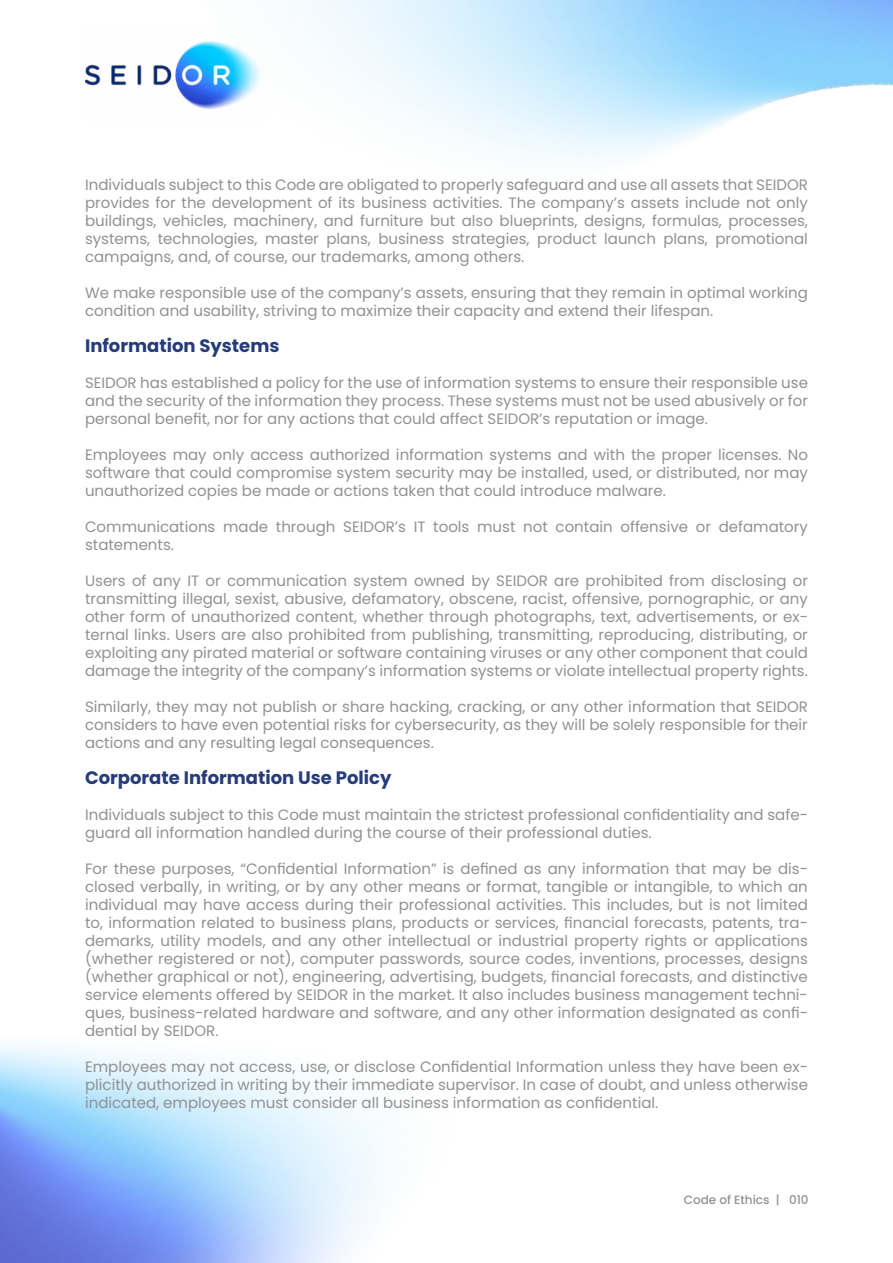
<style>
.page{position:relative;width:893px;height:1263px;background:#fff}
.page>*{position:absolute;margin:0;border:0;box-sizing:border-box;transform-origin:0 0}
.t1{font:700 18px "Poppins";color:#263c7a}
.t2{font:15px/18px "Poppins";color:#919191;text-align:justify}
.t3{font:500 12px "Poppins";color:#919191}
</style>
<div class="page">
<img style="left:0;top:1043px;width:381px;height:220px">
<img style="left:85px;top:29px;width:181px;height:81px">
<p class="t2" style="left:85px;top:176px;width:724px">Individuals subject to this Code are obligated to properly safeguard and use all assets that SEIDOR provides for the development of its business activities. The company’s assets include not only buildings, vehicles, machinery, and furniture but also blueprints, designs, formulas, processes, systems, technologies, master plans, business strategies, product launch plans, promotional campaigns, and, of course, our trademarks, among others.</p>
<p class="t2" style="left:85px;top:284px;width:724px">We make responsible use of the company’s assets, ensuring that they remain in optimal working condition and usability, striving to maximize their capacity and extend their lifespan.</p>
<p class="t1" style="left:85px;top:335px;width:196px">Information Systems</p>
<p class="t2" style="left:85px;top:374px;width:724px">SEIDOR has established a policy for the use of information systems to ensure their responsible use and the security of the information they process. These systems must not be used abusively or for personal benefit, nor for any actions that could affect SEIDOR’s reputation or image.</p>
<p class="t2" style="left:85px;top:446px;width:724px">Employees may only access authorized information systems and with the proper licenses. No software that could compromise system security may be installed, used, or distributed, nor may unauthorized copies be made or actions taken that could introduce malware.</p>
<p class="t2" style="left:85px;top:518px;width:724px">Communications made through SEIDOR’s IT tools must not contain offensive or defamatory statements.</p>
<p class="t2" style="left:85px;top:572px;width:724px">Users of any IT or communication system owned by SEIDOR are prohibited from disclosing or transmitting illegal, sexist, abusive, defamatory, obscene, racist, offensive, pornographic, or any other form of unauthorized content, whether through photographs, text, advertisements, or ex&shy;ternal links. Users are also prohibited from publishing, transmitting, reproducing, distributing, or exploiting any pirated material or software containing viruses or any other component that could damage the integrity of the company’s information systems or violate intellectual property rights.</p>
<p class="t2" style="left:85px;top:698px;width:724px">Similarly, they may not publish or share hacking, cracking, or any other information that SEIDOR considers to have even potential risks for cybersecurity, as they will be solely responsible for their actions and any resulting legal consequences.</p>
<p class="t1" style="left:85px;top:767px;width:308px">Corporate Information Use Policy</p>
<p class="t2" style="left:85px;top:806px;width:724px">Individuals subject to this Code must maintain the strictest professional confidentiality and safe&shy;guard all information handled during the course of their professional duties.</p>
<p class="t2" style="left:85px;top:860px;width:724px">For these purposes, “Confidential Information” is defined as any information that may be dis&shy;closed verbally, in writing, or by any other means or format, tangible or intangible, to which an individual may have access during their professional activities. This includes, but is not limited to, information related to business plans, products or services, financial forecasts, patents, tra&shy;demarks, utility models, and any other intellectual or industrial property rights or applications (whether registered or not), computer passwords, source codes, inventions, processes, designs (whether graphical or not), engineering, advertising, budgets, financial forecasts, and distinctive service elements offered by SEIDOR in the market. It also includes business management techni&shy;ques, business-related hardware and software, and any other information designated as confi&shy;dential by SEIDOR.</p>
<p class="t2" style="left:85px;top:1058px;width:724px">Employees may not access, use, or disclose Confidential Information unless they have been ex&shy;plicitly authorized in writing by their immediate supervisor. In case of doubt, and unless otherwise indicated, employees must consider all business information as confidential.</p>
<p class="t3" style="left:684px;top:1193px;width:126px">Code of Ethics | 010</p>
</div>
